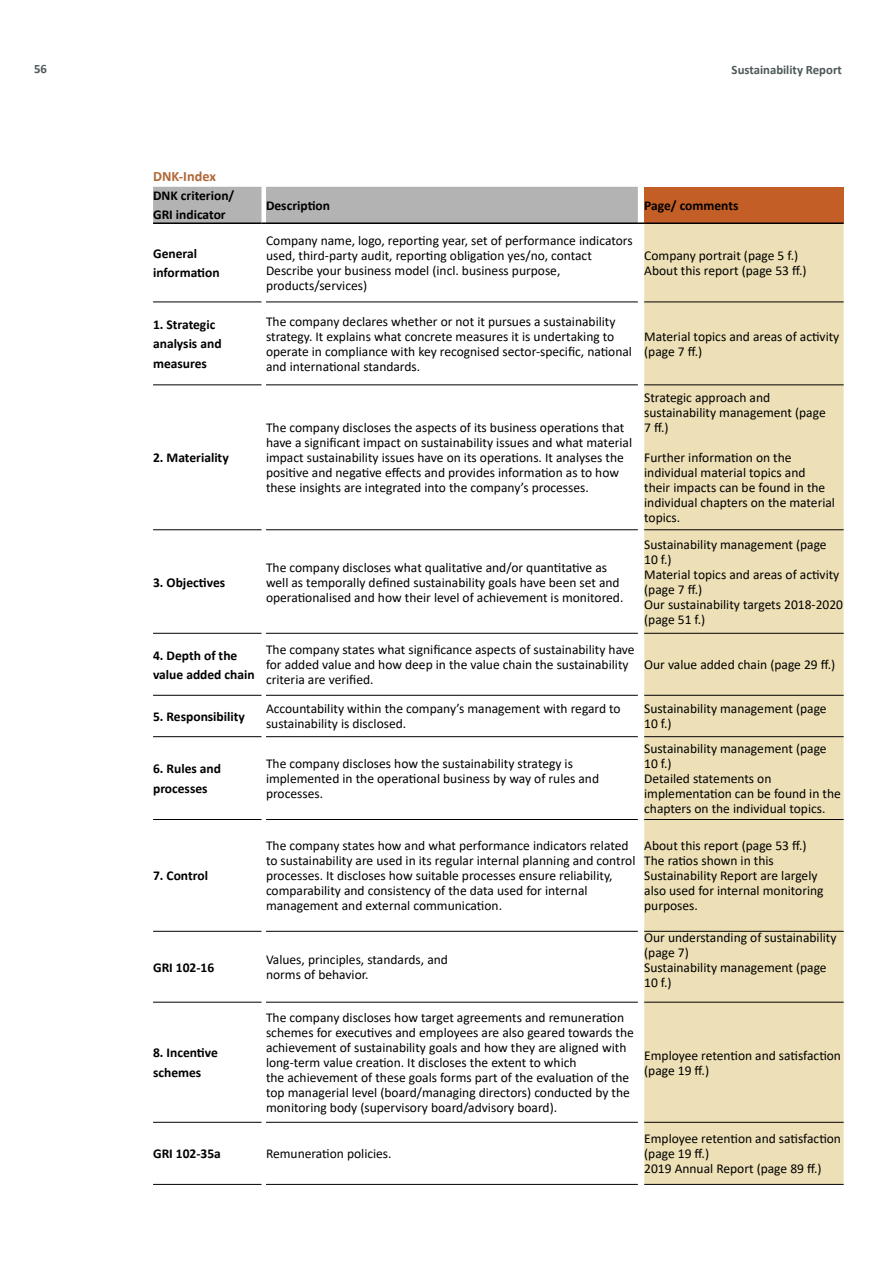
<style>
.page{position:relative;width:893px;height:1263px;background:#fff}
.page>*{position:absolute;margin:0;border:0;box-sizing:border-box;transform-origin:0 0}
.t1{font:700 14.25px "Calibri";color:#b16736}
.t2{font:13.5px/15px "Calibri";color:#000}
.t3{font:700 13.5px/19.5px "Calibri";color:#000}
.t4{font:700 12.75px "Calibri";color:#4e5859}
</style>
<div class="page">
<div style="left:644px;top:187px;width:200px;height:36px;background:#c25e26"></div>
<div style="left:644px;top:224px;width:200px;height:960px;background:#ede0b6"></div>
<svg style="left:153px;top:187px;width:491px;height:37px;background:#adadad"></svg>
<hr style="left:644px;top:222px;width:200px;height:2px;background:#000">
<hr style="left:153px;top:302px;width:108px;height:1px;background:#000">
<hr style="left:266px;top:302px;width:372px;height:1px;background:#000">
<hr style="left:644px;top:302px;width:200px;height:1px;background:#000">
<hr style="left:153px;top:384px;width:108px;height:1px;background:#000">
<hr style="left:266px;top:384px;width:372px;height:1px;background:#000">
<hr style="left:644px;top:384px;width:200px;height:1px;background:#000">
<hr style="left:153px;top:529px;width:108px;height:1px;background:#000">
<hr style="left:266px;top:529px;width:372px;height:1px;background:#000">
<hr style="left:644px;top:529px;width:200px;height:1px;background:#000">
<hr style="left:153px;top:633px;width:108px;height:1px;background:#000">
<hr style="left:266px;top:633px;width:372px;height:1px;background:#000">
<hr style="left:644px;top:633px;width:200px;height:1px;background:#000">
<hr style="left:153px;top:695px;width:108px;height:1px;background:#000">
<hr style="left:266px;top:695px;width:372px;height:1px;background:#000">
<hr style="left:644px;top:695px;width:200px;height:1px;background:#000">
<hr style="left:153px;top:736px;width:108px;height:1px;background:#000">
<hr style="left:266px;top:736px;width:372px;height:1px;background:#000">
<hr style="left:644px;top:736px;width:200px;height:1px;background:#000">
<hr style="left:153px;top:819px;width:108px;height:1px;background:#000">
<hr style="left:266px;top:819px;width:372px;height:1px;background:#000">
<hr style="left:644px;top:819px;width:200px;height:1px;background:#000">
<hr style="left:153px;top:931px;width:108px;height:1px;background:#000">
<hr style="left:266px;top:931px;width:372px;height:1px;background:#000">
<hr style="left:644px;top:931px;width:200px;height:1px;background:#000">
<hr style="left:153px;top:1002px;width:108px;height:1px;background:#000">
<hr style="left:266px;top:1002px;width:372px;height:1px;background:#000">
<hr style="left:644px;top:1002px;width:200px;height:1px;background:#000">
<hr style="left:153px;top:1122px;width:108px;height:1px;background:#000">
<hr style="left:266px;top:1122px;width:372px;height:1px;background:#000">
<hr style="left:644px;top:1122px;width:200px;height:1px;background:#000">
<hr style="left:153px;top:1184px;width:108px;height:1px;background:#000">
<hr style="left:266px;top:1184px;width:372px;height:1px;background:#000">
<hr style="left:644px;top:1184px;width:200px;height:1px;background:#000">
<p class="t4" style="left:34px;top:60px;width:14px">56</p>
<p class="t4" style="left:732px;top:60px;width:112px">Sustainability Report</p>
<p class="t1" style="left:153px;top:166px;width:64px">DNK-Index</p>
<p class="t3" style="left:153px;top:186px;width:83px">DNK criterion/<br>GRI indicator</p>
<p class="t3" style="left:266px;top:195px;width:66px">Description</p>
<p class="t3" style="left:644px;top:195px;width:96px">Page/ comments</p>
<p class="t3" style="left:153px;top:243px;width:68px">General information</p>
<p class="t2" style="left:266px;top:233px;width:368px">Company name, logo, reporting year, set of performance indicators used, third-party audit, reporting obligation yes/no, contact Describe your business model (incl. business purpose, products/services)</p>
<p class="t2" style="left:644px;top:248px;width:164px">Company portrait (page 5 f.)<br>About this report (page 53 ff.)</p>
<p class="t3" style="left:153px;top:314px;width:70px">1. Strategic analysis and measures</p>
<p class="t2" style="left:266px;top:314px;width:368px">The company declares whether or not it pursues a sustainability strategy. It explains what concrete measures it is undertaking to operate in compliance with key recognised sector-specific, national and international standards.</p>
<p class="t3" style="left:153px;top:448px;width:77px">2. Materiality</p>
<p class="t3" style="left:153px;top:572px;width:74px">3. Objectives</p>
<p class="t2" style="left:266px;top:420px;width:368px">The company discloses the aspects of its business operations that have a significant impact on sustainability issues and what material impact sustainability issues have on its operations. It analyses the positive and negative effects and provides information as to how these insights are integrated into the company’s processes.</p>
<p class="t2" style="left:266px;top:559px;width:359px">The company discloses what qualitative and/or quantitative as well as temporally defined sustainability goals have been set and operationalised and how their level of achievement is monitored.</p>
<p class="t3" style="left:153px;top:645px;width:103px">4. Depth of the value added chain</p>
<p class="t2" style="left:266px;top:642px;width:370px">The company states what significance aspects of sustainability have for added value and how deep in the value chain the sustainability criteria are verified.</p>
<p class="t2" style="left:644px;top:329px;width:197px">Material topics and areas of activity (page 7 ff.)</p>
<p class="t2" style="left:644px;top:390px;width:183px">Strategic approach and sustainability management (page<br>7 ff.)</p>
<p class="t2" style="left:644px;top:450px;width:192px">Further information on the individual material topics and their impacts can be found in the individual chapters on the material topics.</p>
<p class="t2" style="left:644px;top:537px;width:200px">Sustainability management (page<br>10 f.)<br>Material topics and areas of activity (page 7 ff.)<br>Our sustainability targets 2018-2020 (page 51 f.)</p>
<p class="t2" style="left:644px;top:657px;width:193px">Our value added chain (page 29 ff.)</p>
<p class="t3" style="left:153px;top:706px;width:93px">5. Responsibility</p>
<p class="t2" style="left:266px;top:701px;width:356px">Accountability within the company’s management with regard to sustainability is disclosed.</p>
<p class="t2" style="left:644px;top:701px;width:184px">Sustainability management (page<br>10 f.)</p>
<p class="t3" style="left:153px;top:759px;width:70px">6. Rules and processes</p>
<p class="t2" style="left:266px;top:756px;width:335px">The company discloses how the sustainability strategy is implemented in the operational business by way of rules and processes.</p>
<p class="t2" style="left:644px;top:741px;width:198px">Sustainability management (page<br>10 f.)<br>Detailed statements on implementation can be found in the chapters on the individual topics.</p>
<p class="t3" style="left:153px;top:866px;width:56px">7. Control</p>
<p class="t2" style="left:266px;top:838px;width:371px">The company states how and what performance indicators related to sustainability are used in its regular internal planning and control processes. It discloses how suitable processes ensure reliability, comparability and consistency of the data used for internal management and external communication.</p>
<p class="t2" style="left:644px;top:838px;width:181px">About this report (page 53 ff.)<br>The ratios shown in this<br>Sustainability Report are largely also used for internal monitoring purposes.</p>
<p class="t3" style="left:153px;top:957px;width:63px">GRI 102-16</p>
<p class="t2" style="left:266px;top:952px;width:183px">Values, principles, standards, and norms of behavior.</p>
<p class="t3" style="left:153px;top:1043px;width:66px">8. Incentive schemes</p>
<p class="t2" style="left:266px;top:1010px;width:369px">The company discloses how target agreements and remuneration schemes for executives and employees are also geared towards the achievement of sustainability goals and how they are aligned with long-term value creation. It discloses the extent to which<br>the achievement of these goals forms part of the evaluation of the top managerial level (board/managing directors) conducted by the monitoring body (supervisory board/advisory board).</p>
<p class="t3" style="left:153px;top:1144px;width:69px">GRI 102-35a</p>
<p class="t2" style="left:266px;top:1146px;width:127px">Remuneration policies.</p>
<p class="t2" style="left:644px;top:929px;width:194px">Our understanding of sustainability (page 7)<br>Sustainability management (page<br>10 f.)</p>
<p class="t2" style="left:644px;top:1047px;width:198px">Employee retention and satisfaction (page 19 ff.)</p>
<p class="t2" style="left:644px;top:1131px;width:198px">Employee retention and satisfaction (page 19 ff.)<br>2019 Annual Report (page 89 ff.)</p>
</div>
